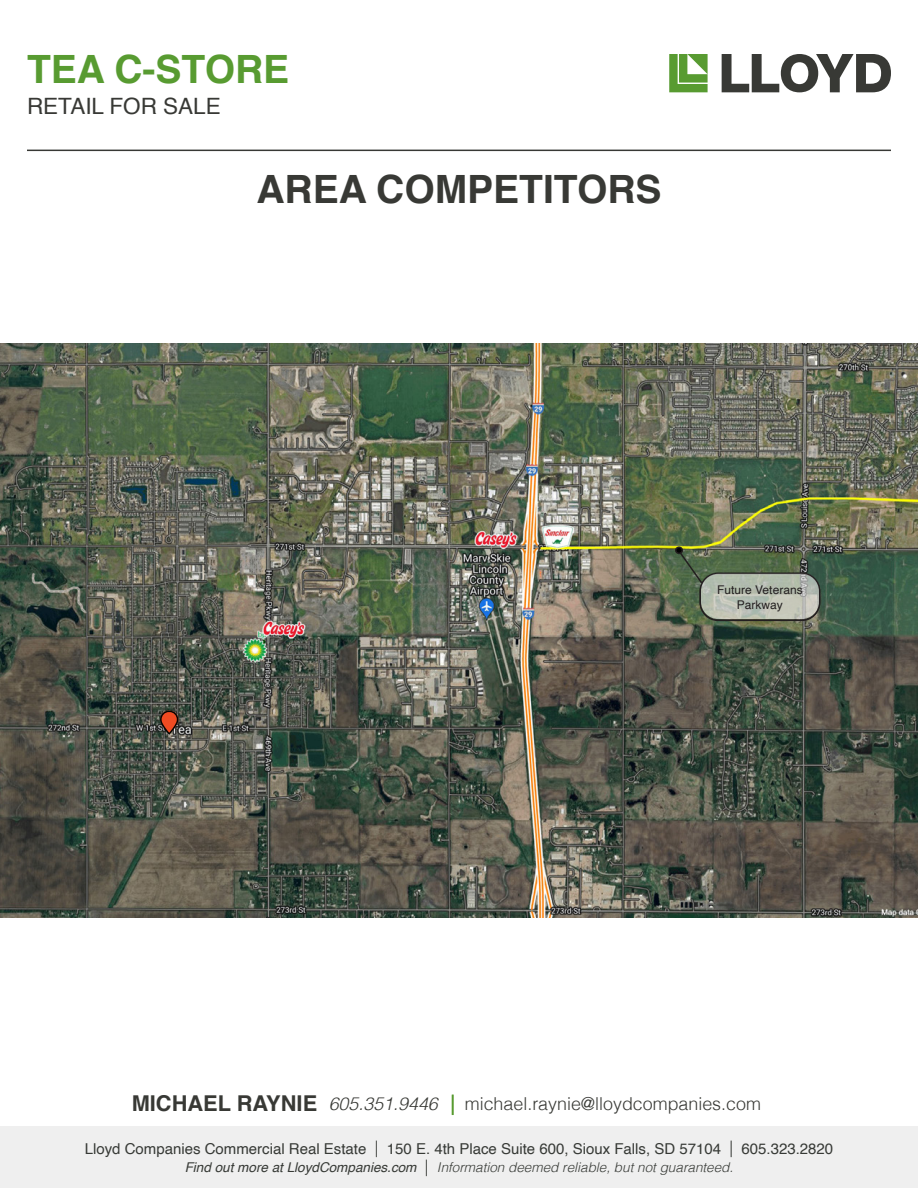
<style>
.page{position:relative;width:918px;height:1188px;background:#fff}
.page>*{position:absolute;margin:0;border:0;box-sizing:border-box;transform-origin:0 0}
.t1{font:700 39px "Helvetica";color:#383935}
.t2{font:700 39px "Helvetica";color:#589b31}
.t3{font:22.5px "Helvetica";color:#383935}
.t4{font:700 21.75px "Helvetica";color:#383935}
.t5{font:300 17.85px "Helvetica";color:#383935}
.t6{font:15px "Helvetica";color:#373a36}
.t7{font:italic 300 13.5px "Helvetica";color:#373a36}
.t8{font:12px "Helvetica";color:#231f20}
.s1{font-style:italic}
.s2{font-style:italic;color:#589b31}
.s3{font-weight:300;font-size:16.5px}
.s4{font-weight:400}
.s5{font-style:normal;font-size:16.5px}
</style>
<div class="page">
<div style="left:0;top:1126px;width:918px;height:62px;background:#efefef"></div>
<svg style="left:669px;top:54px;width:39px;height:38px"></svg>
<svg style="left:722px;top:54px;width:169px;height:38px"></svg>
<hr style="left:27px;top:150px;width:864px;height:1px;background:#383935">
<img style="left:0;top:343px;width:918px;height:575px">
<svg style="left:675px;top:547px;width:29px;height:38px"></svg>
<div style="left:675px;top:546px;width:8px;height:8px;border:2px solid #231f20;border-radius:50%"></div>
<svg style="left:700px;top:573px;width:120px;height:47px;background:#b8beb1"></svg>
<div style="left:700px;top:572px;width:120px;height:49px;border:2px solid #231f20;border-radius:18px"></div>
<svg style="left:155px;top:626px;width:29px;height:114px;background:#595248"></svg>
<h1 class="t2" style="left:27px;top:38px;width:264px">TEA C-STORE</h1>
<h2 class="t3" style="left:27px;top:89px;width:195px">RETAIL FOR SALE</h2>
<p class="t1" style="left:256px;top:157px;width:407px">AREA COMPETITORS</p>
<p class="t8" style="left:717px;top:581px;width:87px">Future Veterans</p>
<p class="t8" style="left:737px;top:595px;width:48px">Parkway</p>
<p class="t4" style="left:132px;top:1086px;width:187px">MICHAEL RAYNIE</p>
<p class="t5" style="left:329px;top:1088px;width:434px"><span class="s1">605.351.9446</span> <span class="s2">|</span> michael.raynie@lloydcompanies.com</p>
<p class="t6" style="left:85px;top:1137px;width:750px">Lloyd Companies Commercial Real Estate <span class="s3">|</span> 150 E. 4th Place Suite 600, Sioux Falls, SD 57104 <span class="s3">|</span> 605.323.2820</p>
<p class="t7" style="left:185px;top:1156px;width:550px"><span class="s4">Find out more at LloydCompanies.com</span> <span class="s5">|</span> Information deemed reliable, but not guaranteed.</p>
</div>
